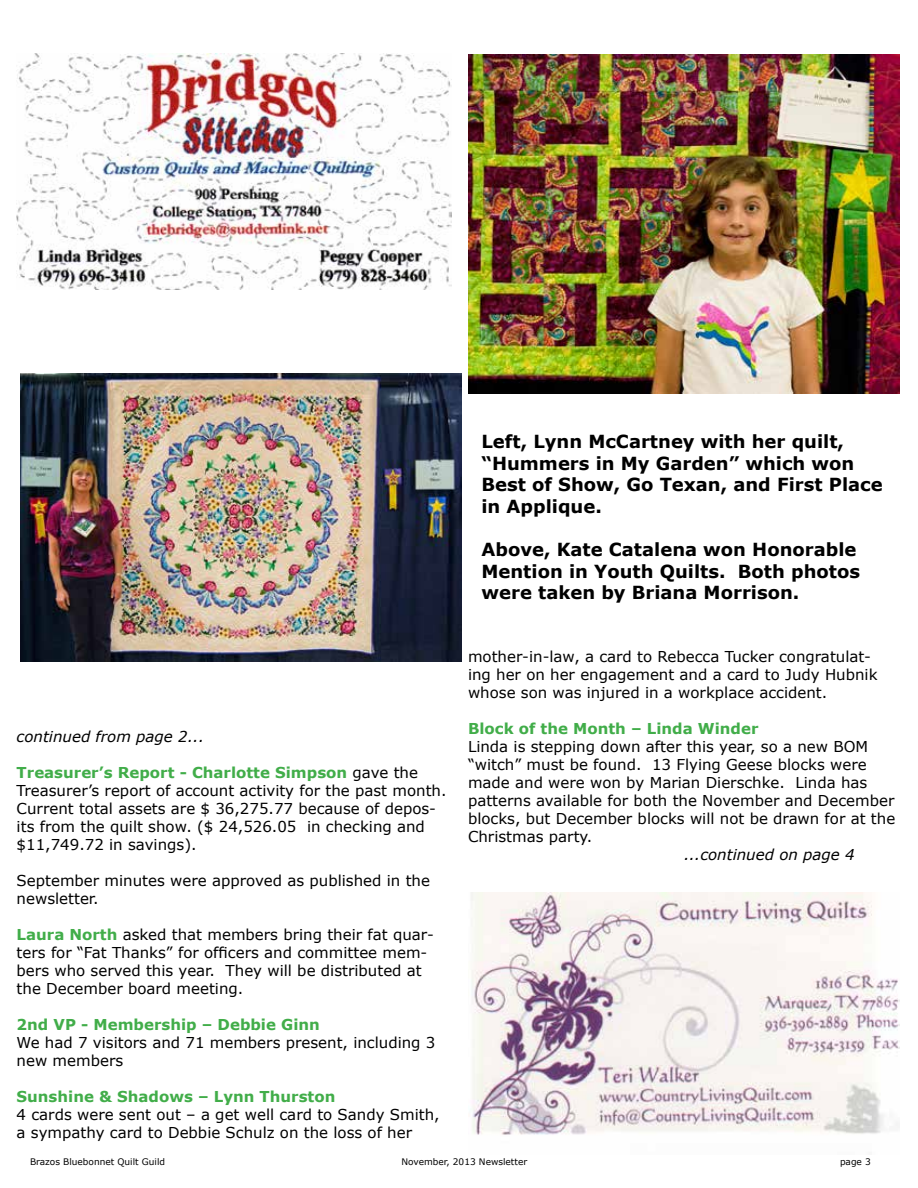
<style>
.page{position:relative;width:918px;height:1188px;background:#fff}
.page>*{position:absolute;margin:0;border:0;box-sizing:border-box;transform-origin:0 0}
.t1{font:700 18px/21.6px "Verdana";color:#000}
.t2{font:15px/18px "Verdana";color:#000}
.t3{font:700 15px "Verdana";color:#41ad49}
.t4{font:italic 15px "Verdana";color:#000}
.t5{font:9px "Verdana";color:#000}
.s1{font-weight:700;color:#41ad49}
</style>
<div class="page">
<img style="left:17px;top:54px;width:434px;height:236px">
<img style="left:471px;top:893px;width:429px;height:242px">
<img style="left:20px;top:374px;width:442px;height:288px">
<img style="left:468px;top:54px;width:432px;height:339px">
<p class="t4" style="left:17px;top:726px;width:189px">continued from page 2...</p>
<p class="t2" style="left:17px;top:763px;width:431px"><span class="s1">Treasurer’s Report - Charlotte Simpson</span> gave the Treasurer’s report of account activity for the past month.<br>Current total assets are $ 36,275.77 because of depos&shy;its from the quilt show. ($ 24,526.05 in checking and $11,749.72 in savings).</p>
<p class="t2" style="left:17px;top:871px;width:415px">September minutes were approved as published in the newsletter.</p>
<p class="t2" style="left:17px;top:925px;width:419px"><span class="s1">Laura North</span> asked that members bring their fat quar&shy;ters for “Fat Thanks” for officers and committee mem&shy;bers who served this year. They will be distributed at the December board meeting.</p>
<p class="t3" style="left:17px;top:1014px;width:305px">2nd VP - Membership – Debbie Ginn</p>
<p class="t2" style="left:17px;top:1033px;width:420px">We had 7 visitors and 71 members present, including 3 new members</p>
<p class="t3" style="left:17px;top:1086px;width:320px">Sunshine &amp; Shadows – Lynn Thurston</p>
<p class="t2" style="left:17px;top:1105px;width:425px">4 cards were sent out – a get well card to Sandy Smith, a sympathy card to Debbie Schulz on the loss of her</p>
<p class="t1" style="left:482px;top:430px;width:403px">Left, Lynn McCartney with her quilt, “Hummers in My Garden” which won<br>Best of Show, Go Texan, and First Place in Applique.</p>
<p class="t1" style="left:482px;top:538px;width:380px">Above, Kate Catalena won Honorable<br>Mention in Youth Quilts. Both photos were taken by Briana Morrison.</p>
<p class="t2" style="left:468px;top:647px;width:411px">mother-in-law, a card to Rebecca Tucker congratulat&shy;ing her on her engagement and a card to Judy Hubnik whose son was injured in a workplace accident.</p>
<p class="t3" style="left:468px;top:718px;width:292px">Block of the Month – Linda Winder</p>
<p class="t2" style="left:468px;top:737px;width:429px">Linda is stepping down after this year, so a new BOM “witch” must be found. 13 Flying Geese blocks were made and were won by Marian Dierschke. Linda has patterns available for both the November and December blocks, but December blocks will not be drawn for at the Christmas party.</p>
<p class="t4" style="left:684px;top:844px;width:172px">...continued on page 4</p>
<p class="t5" style="left:30px;top:1156px;width:137px">Brazos Bluebonnet Quilt Guild</p>
<p class="t5" style="left:402px;top:1156px;width:127px">November, 2013 Newsletter</p>
<p class="t5" style="left:840px;top:1156px;width:32px">page 3</p>
</div>
